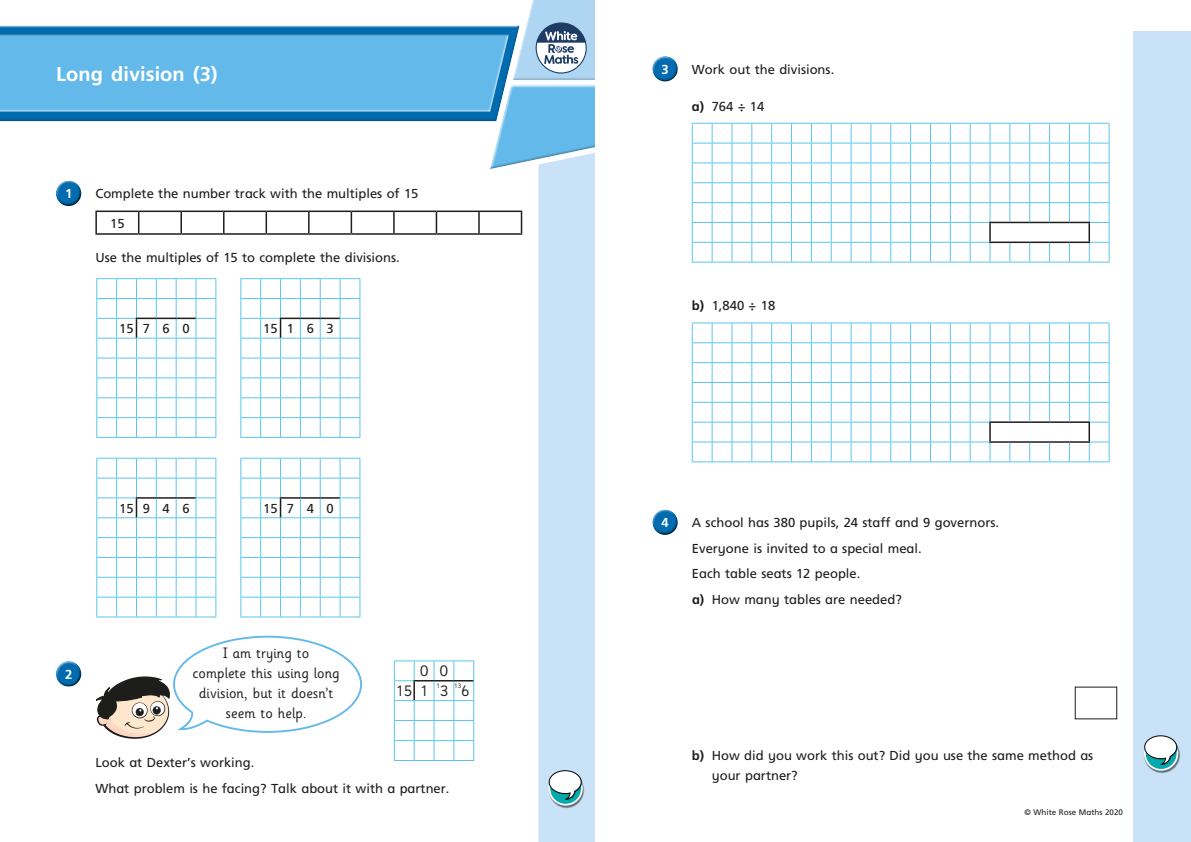
<style>
.page{position:relative;width:1191px;height:842px;background:#fff}
.page>*{position:absolute;margin:0;border:0;box-sizing:border-box;transform-origin:0 0}
.t1{font:700 20px "Frutiger Inf";color:#fff}
.t2{font:15px/20px "Sassoon Infant Std";color:#1d1d1b}
.t3{font:13px/25.7px "Frutiger Inf";color:#1d1d1b}
.t4{font:700 13px "Frutiger Inf";color:#fff}
.t5{font:8px "Frutiger Inf";color:#1d1d1b}
.t6{font:6.4px "Sassoon Infant Std";color:#1d1d1b}
.s1{font-weight:700}
</style>
<div class="page">
<div style="left:1133px;top:31px;width:58px;height:811px;background:#c9e2f7"></div>
<svg style="left:0;top:0;width:595px;height:169px"></svg>
<svg style="left:538px;top:144px;width:57px;height:698px;background:#c9e2f6"></svg>
<div style="left:56px;top:180px;width:26px;height:21px;background:#fff;opacity:.75"></div>
<div style="left:56px;top:184px;width:27px;height:23px;background:#1d1d1b;opacity:.75"></div>
<hr style="left:95px;top:211px;width:44px;height:1px;background:#1d1d1b">
<hr style="left:95px;top:212px;width:2px;height:21px;background:#1d1d1b">
<hr style="left:139px;top:211px;width:42px;height:1px;background:#1d1d1b">
<svg style="left:138px;top:212px;width:1px;height:21px"></svg>
<hr style="left:181px;top:211px;width:43px;height:1px;background:#1d1d1b">
<hr style="left:180px;top:212px;width:2px;height:21px;background:#1d1d1b">
<hr style="left:224px;top:211px;width:42px;height:1px;background:#1d1d1b">
<svg style="left:223px;top:212px;width:1px;height:21px"></svg>
<hr style="left:266px;top:211px;width:43px;height:1px;background:#1d1d1b">
<hr style="left:265px;top:212px;width:2px;height:21px;background:#1d1d1b">
<hr style="left:309px;top:211px;width:42px;height:1px;background:#1d1d1b">
<svg style="left:308px;top:212px;width:1px;height:21px"></svg>
<hr style="left:351px;top:211px;width:43px;height:1px;background:#1d1d1b">
<svg style="left:351px;top:212px;width:1px;height:21px"></svg>
<hr style="left:394px;top:211px;width:42px;height:1px;background:#1d1d1b">
<hr style="left:393px;top:212px;width:2px;height:21px;background:#1d1d1b">
<hr style="left:436px;top:211px;width:43px;height:1px;background:#1d1d1b">
<svg style="left:436px;top:212px;width:1px;height:21px"></svg>
<hr style="left:479px;top:211px;width:43px;height:1px;background:#1d1d1b">
<hr style="left:478px;top:212px;width:2px;height:21px;background:#1d1d1b">
<svg style="left:521px;top:212px;width:1px;height:21px"></svg>
<hr style="left:95px;top:233px;width:44px;height:2px;background:#1d1d1b">
<hr style="left:139px;top:233px;width:42px;height:2px;background:#1d1d1b">
<hr style="left:181px;top:233px;width:43px;height:2px;background:#1d1d1b">
<hr style="left:224px;top:233px;width:42px;height:2px;background:#1d1d1b">
<hr style="left:266px;top:233px;width:43px;height:2px;background:#1d1d1b">
<hr style="left:309px;top:233px;width:42px;height:2px;background:#1d1d1b">
<hr style="left:351px;top:233px;width:43px;height:2px;background:#1d1d1b">
<hr style="left:394px;top:233px;width:42px;height:2px;background:#1d1d1b">
<hr style="left:436px;top:233px;width:43px;height:2px;background:#1d1d1b">
<hr style="left:479px;top:233px;width:43px;height:2px;background:#1d1d1b">
<div style="left:56px;top:660px;width:26px;height:21px;background:#fff;opacity:.75"></div>
<div style="left:56px;top:665px;width:27px;height:22px;background:#1d1d1b;opacity:.75"></div>
<img style="left:1147px;top:745px;width:33px;height:28px">
<svg style="left:1144px;top:737px;width:33px;height:33px"></svg>
<div style="left:1144px;top:736px;width:34px;height:35px;border:2px solid #fff;border-radius:50%"></div>
<svg style="left:1144px;top:735px;width:33px;height:30px"></svg>
<img style="left:548px;top:772px;width:37px;height:36px">
<svg style="left:549px;top:772px;width:33px;height:33px"></svg>
<div style="left:548px;top:771px;width:35px;height:34px;border:2px solid #fff;border-radius:50%"></div>
<svg style="left:549px;top:770px;width:33px;height:30px"></svg>
<div style="left:652px;top:56px;width:26px;height:20px;background:#fff;opacity:.75"></div>
<div style="left:652px;top:60px;width:27px;height:23px;background:#1d1d1b;opacity:.75"></div>
<svg style="left:692px;top:123px;width:417px;height:140px"></svg>
<svg style="left:692px;top:323px;width:417px;height:139px"></svg>
<hr style="left:1029px;top:441px;width:20px;height:2px;background:#1d1d1b">
<hr style="left:1049px;top:441px;width:20px;height:2px;background:#1d1d1b">
<hr style="left:1069px;top:441px;width:21px;height:2px;background:#1d1d1b">
<div style="left:652px;top:509px;width:26px;height:20px;background:#fff;opacity:.75"></div>
<div style="left:652px;top:513px;width:27px;height:23px;background:#1d1d1b;opacity:.75"></div>
<svg style="left:96px;top:278px;width:120px;height:160px"></svg>
<svg style="left:96px;top:458px;width:120px;height:160px"></svg>
<hr style="left:136px;top:497px;width:20px;height:2px;background:#1d1d1b">
<hr style="left:156px;top:497px;width:20px;height:2px;background:#1d1d1b">
<hr style="left:176px;top:497px;width:20px;height:2px;background:#1d1d1b">
<svg style="left:240px;top:278px;width:120px;height:160px"></svg>
<svg style="left:240px;top:458px;width:120px;height:160px"></svg>
<hr style="left:280px;top:497px;width:20px;height:2px;background:#1d1d1b">
<hr style="left:300px;top:497px;width:20px;height:2px;background:#1d1d1b">
<hr style="left:320px;top:497px;width:20px;height:2px;background:#1d1d1b">
<svg style="left:394px;top:660px;width:80px;height:101px"></svg>
<svg style="left:96px;top:635px;width:266px;height:104px"></svg>
<h1 class="t1" style="left:56px;top:62px;width:163px">Long division (3)</h1>
<p class="t4" style="left:65px;top:186px;width:9px">1</p>
<p class="t3" style="left:95px;top:181px;width:324px">Complete the number track with the multiples of 15</p>
<p class="t3" style="left:110px;top:210px;width:16px">15</p>
<p class="t3" style="left:95px;top:245px;width:306px">Use the multiples of 15 to complete the divisions.</p>
<p class="t3" style="left:119px;top:316px;width:72px">157 6 0</p>
<p class="t3" style="left:263px;top:316px;width:72px">151 6 3</p>
<p class="t3" style="left:119px;top:495px;width:72px">159 4 6</p>
<p class="t3" style="left:263px;top:495px;width:72px">157 4 0</p>
<p class="t4" style="left:65px;top:667px;width:9px">2</p>
<p class="t2" style="left:192px;top:643px;width:149px;text-align:center">I am trying to<br>complete this using long division, but it doesn’t seem to help.</p>
<p class="t2" style="left:396px;top:661px;width:54px;text-indent:24px">0 0<br>15 1</p>
<p class="t6" style="left:436px;top:682px;width:5px">1</p>
<p class="t2" style="left:440px;top:681px;width:10px">3</p>
<p class="t6" style="left:454px;top:682px;width:9px">13</p>
<p class="t2" style="left:461px;top:681px;width:10px">6</p>
<p class="t3" style="left:95px;top:749px;width:356px">Look at Dexter’s working.<br>What problem is he facing? Talk about it with a partner.</p>
<p class="t4" style="left:661px;top:62px;width:9px">3</p>
<p class="t3" style="left:692px;top:56px;width:144px">Work out the divisions.</p>
<p class="t3" style="left:692px;top:93px;width:74px"><span class="s1">a)</span> 764 ÷ 14</p>
<p class="t3" style="left:692px;top:293px;width:85px"><span class="s1">b)</span> 1,840 ÷ 18</p>
<p class="t4" style="left:661px;top:515px;width:9px">4</p>
<p class="t3" style="left:692px;top:509px;width:309px">A school has 380 pupils, 24 staff and 9 governors.<br>Everyone is invited to a special meal.<br>Each table seats 12 people.<br><span class="s1">a)</span> How many tables are needed?</p>
<p class="t3" style="left:712px;top:745px;width:383px;line-height:20px;text-indent:-20px"><span class="s1">b)</span> How did you work this out? Did you use the same method as your partner?</p>
<p class="t5" style="left:1024px;top:808px;width:100px">© White Rose Maths 2020</p>
</div>
